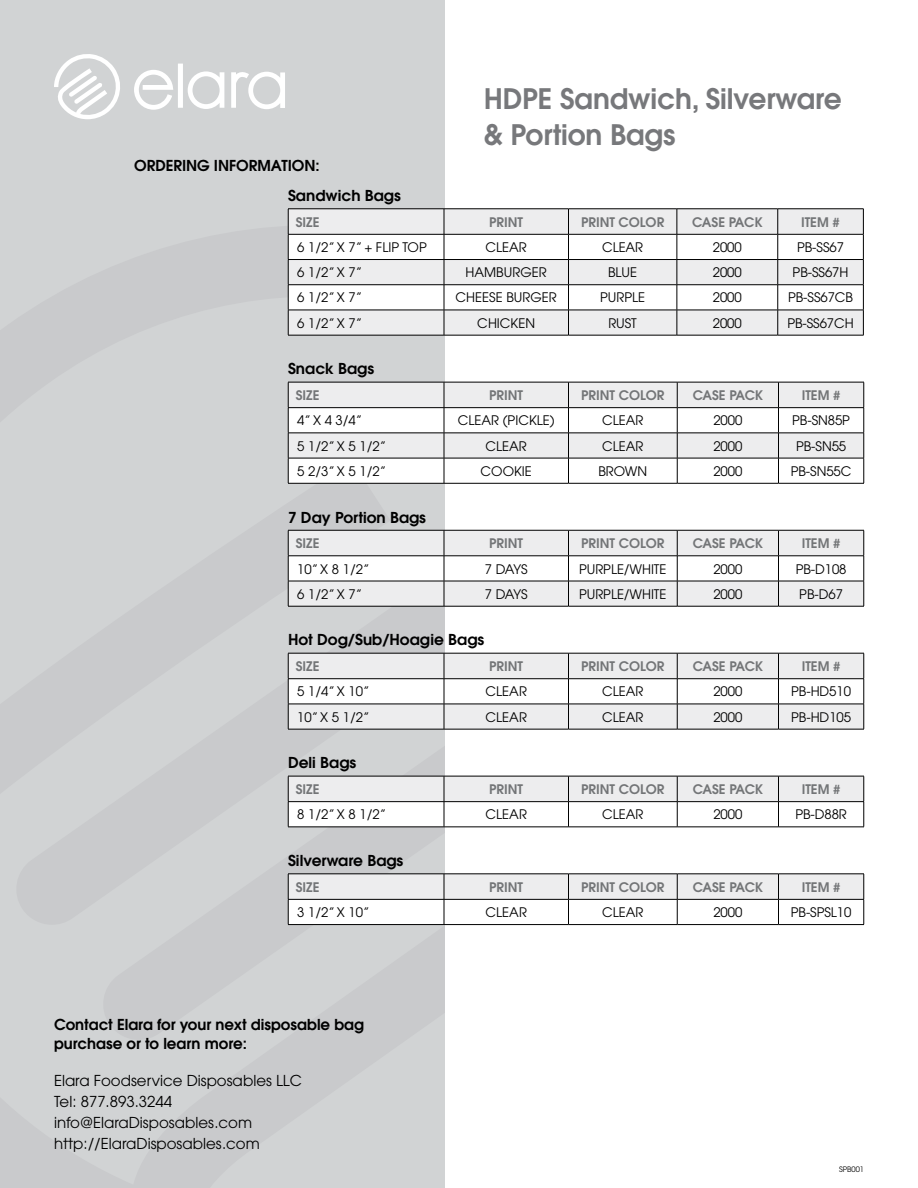
<style>
.page{position:relative;width:918px;height:1188px;background:#fff}
.page>*{position:absolute;margin:0;border:0;box-sizing:border-box;transform-origin:0 0}
.t1{font:600 28.2px/36px "Avant Garde";letter-spacing:-.005em;color:#77787b}
.t2{font:600 15px/18.8px "Avant Garde";color:#000}
.t3{font:15px/21px "Avant Garde";color:#000}
.t4{font:13.2px "Avant Garde";letter-spacing:-.005em;color:#000}
.t5{font:600 13.2px "Avant Garde";color:#737577}
.t6{font:7.5px "Avant Garde";color:#000}
</style>
<div class="page">
<div style="left:0;top:0;width:445px;height:1188px;background:#d1d3d4"></div>
<svg style="left:54px;top:54px;width:66px;height:65px"></svg>
<svg style="left:231px;top:72px;width:54px;height:37px"></svg>
<svg style="left:134px;top:64px;width:90px;height:46px"></svg>
<svg style="left:288px;top:209px;width:576px;height:126px"></svg>
<hr style="left:288px;top:335px;width:156px;height:1px;background:#000">
<hr style="left:444px;top:335px;width:124px;height:1px;background:#000">
<hr style="left:568px;top:335px;width:109px;height:1px;background:#000">
<hr style="left:677px;top:335px;width:101px;height:1px;background:#000">
<hr style="left:778px;top:335px;width:86px;height:1px;background:#000">
<svg style="left:288px;top:382px;width:577px;height:101px"></svg>
<hr style="left:288px;top:483px;width:156px;height:1px;background:#000">
<hr style="left:444px;top:483px;width:124px;height:1px;background:#000">
<hr style="left:568px;top:483px;width:109px;height:1px;background:#000">
<hr style="left:677px;top:483px;width:101px;height:1px;background:#000">
<hr style="left:778px;top:483px;width:86px;height:1px;background:#000">
<svg style="left:288px;top:530px;width:577px;height:76px"></svg>
<hr style="left:288px;top:606px;width:156px;height:1px;background:#000">
<hr style="left:444px;top:606px;width:124px;height:1px;background:#000">
<hr style="left:568px;top:606px;width:109px;height:1px;background:#000">
<hr style="left:677px;top:606px;width:101px;height:1px;background:#000">
<hr style="left:778px;top:606px;width:86px;height:1px;background:#000">
<svg style="left:288px;top:653px;width:577px;height:76px"></svg>
<hr style="left:288px;top:729px;width:156px;height:1px;background:#000">
<hr style="left:444px;top:729px;width:124px;height:1px;background:#000">
<hr style="left:568px;top:729px;width:109px;height:1px;background:#000">
<hr style="left:677px;top:729px;width:101px;height:1px;background:#000">
<hr style="left:778px;top:729px;width:86px;height:1px;background:#000">
<svg style="left:288px;top:776px;width:577px;height:51px"></svg>
<hr style="left:288px;top:827px;width:156px;height:1px;background:#000">
<hr style="left:444px;top:827px;width:124px;height:1px;background:#000">
<hr style="left:568px;top:827px;width:109px;height:1px;background:#000">
<hr style="left:677px;top:827px;width:101px;height:1px;background:#000">
<hr style="left:778px;top:827px;width:86px;height:1px;background:#000">
<svg style="left:288px;top:874px;width:577px;height:51px"></svg>
<hr style="left:288px;top:924px;width:156px;height:1px;background:#000">
<hr style="left:444px;top:924px;width:124px;height:1px;background:#000">
<hr style="left:568px;top:924px;width:109px;height:1px;background:#000">
<hr style="left:677px;top:924px;width:101px;height:1px;background:#000">
<hr style="left:778px;top:924px;width:86px;height:1px;background:#000">
<h1 class="t1" style="left:484px;top:80px;width:360px">HDPE SANDWICH, SILVERWARE &amp; PORTION BAGS</h1>
<p class="t2" style="left:288px;top:150px;width:114px;line-height:30px;text-indent:-154px">ORDERING INFORMATION:<br>SANDWICH BAGS</p>
<p class="t5" style="left:296px;top:213px;width:24px">SIZE</p>
<p class="t5" style="left:489px;top:213px;width:35px">PRINT</p>
<p class="t5" style="left:581px;top:213px;width:85px">PRINT COLOR</p>
<p class="t5" style="left:692px;top:213px;width:72px">CASE PACK</p>
<p class="t5" style="left:801px;top:213px;width:40px">ITEM #</p>
<p class="t4" style="left:297px;top:239px;width:127px">6 1/2”X 7”+ FLIPTOP</p>
<p class="t4" style="left:486px;top:239px;width:10px">CLEA</p>
<p class="t4" style="left:519px;top:239px;width:9px">R</p>
<p class="t4" style="left:602px;top:239px;width:38px">CLEAR</p>
<p class="t4" style="left:713px;top:239px;width:30px">2000</p>
<p class="t4" style="left:797px;top:239px;width:48px">PB-SS67</p>
<p class="t4" style="left:297px;top:265px;width:66px">6 1/2” X 7”</p>
<p class="t4" style="left:466px;top:265px;width:78px">HAMBURGER</p>
<p class="t4" style="left:608px;top:265px;width:31px">BLUE</p>
<p class="t4" style="left:713px;top:265px;width:30px">2000</p>
<p class="t4" style="left:793px;top:265px;width:57px">PB-SS67H</p>
<p class="t4" style="left:297px;top:290px;width:66px">6 1/2” X 7”</p>
<p class="t4" style="left:456px;top:290px;width:99px">CHEESE BURGER</p>
<p class="t4" style="left:600px;top:290px;width:46px">PURPLE</p>
<p class="t4" style="left:713px;top:290px;width:30px">2000</p>
<p class="t4" style="left:788px;top:290px;width:66px">PB-SS67CB</p>
<p class="t4" style="left:297px;top:315px;width:66px">6 1/2” X 7”</p>
<p class="t4" style="left:477px;top:315px;width:59px">CHICKEN</p>
<p class="t4" style="left:608px;top:315px;width:30px">RUST</p>
<p class="t4" style="left:713px;top:315px;width:30px">2000</p>
<p class="t4" style="left:787px;top:315px;width:68px">PB-SS67CH</p>
<p class="t2" style="left:288px;top:359px;width:88px">SNACK BAGS</p>
<p class="t5" style="left:296px;top:387px;width:24px">SIZE</p>
<p class="t5" style="left:489px;top:387px;width:35px">PRINT</p>
<p class="t5" style="left:581px;top:387px;width:85px">PRINT COLOR</p>
<p class="t5" style="left:693px;top:387px;width:72px">CASE PACK</p>
<p class="t5" style="left:802px;top:387px;width:40px">ITEM #</p>
<p class="t4" style="left:297px;top:413px;width:66px">4” X 4 3/4”</p>
<p class="t4" style="left:458px;top:413px;width:10px">CLEA</p>
<p class="t4" style="left:491px;top:413px;width:65px">R (PICKLE)</p>
<p class="t4" style="left:602px;top:413px;width:38px">CLEAR</p>
<p class="t4" style="left:713px;top:413px;width:30px">2000</p>
<p class="t4" style="left:792px;top:413px;width:59px">PB-SN85P</p>
<p class="t4" style="left:297px;top:438px;width:90px">5 1/2” X 5 1/2”</p>
<p class="t4" style="left:486px;top:438px;width:10px">CLEA</p>
<p class="t4" style="left:519px;top:438px;width:9px">R</p>
<p class="t4" style="left:602px;top:438px;width:10px">CLEA</p>
<p class="t4" style="left:635px;top:438px;width:9px">R</p>
<p class="t4" style="left:713px;top:438px;width:30px">2000</p>
<p class="t4" style="left:796px;top:438px;width:52px">PB-SN55</p>
<p class="t4" style="left:297px;top:463px;width:90px">5 2/3” X 5 1/2”</p>
<p class="t4" style="left:481px;top:463px;width:51px">COOKIE</p>
<p class="t4" style="left:599px;top:463px;width:48px">BROWN</p>
<p class="t4" style="left:713px;top:463px;width:30px">2000</p>
<p class="t4" style="left:791px;top:463px;width:62px">PB-SN55C</p>
<p class="t2" style="left:288px;top:507px;width:140px">7 DAY PORTION BAGS</p>
<p class="t5" style="left:296px;top:535px;width:24px">SIZE</p>
<p class="t5" style="left:489px;top:535px;width:35px">PRINT</p>
<p class="t5" style="left:581px;top:535px;width:85px">PRINT COLOR</p>
<p class="t5" style="left:693px;top:535px;width:72px">CASE PACK</p>
<p class="t5" style="left:802px;top:535px;width:40px">ITEM #</p>
<p class="t4" style="left:297px;top:561px;width:74px">10” X 8 1/2”</p>
<p class="t4" style="left:485px;top:561px;width:43px">7 DAYS</p>
<p class="t4" style="left:579px;top:561px;width:89px">PURPLE/WHITE</p>
<p class="t4" style="left:713px;top:561px;width:30px">2000</p>
<p class="t4" style="left:796px;top:561px;width:52px">PB-D108</p>
<p class="t4" style="left:297px;top:586px;width:66px">6 1/2” X 7”</p>
<p class="t4" style="left:485px;top:586px;width:44px">7 DAYS</p>
<p class="t4" style="left:579px;top:586px;width:89px">PURPLE/WHITE</p>
<p class="t4" style="left:713px;top:586px;width:30px">2000</p>
<p class="t4" style="left:799px;top:586px;width:45px">PB-D67</p>
<p class="t2" style="left:288px;top:630px;width:198px">HOT DOG/SUB/HOAGIE BAGS</p>
<p class="t5" style="left:296px;top:658px;width:24px">SIZE</p>
<p class="t5" style="left:489px;top:658px;width:35px">PRINT</p>
<p class="t5" style="left:581px;top:658px;width:85px">PRINT COLOR</p>
<p class="t5" style="left:693px;top:658px;width:72px">CASE PACK</p>
<p class="t5" style="left:802px;top:658px;width:40px">ITEM #</p>
<p class="t4" style="left:297px;top:684px;width:74px">5 1/4” X 10”</p>
<p class="t4" style="left:486px;top:684px;width:10px">CLEA</p>
<p class="t4" style="left:519px;top:684px;width:9px">R</p>
<p class="t4" style="left:602px;top:684px;width:38px">CLEAR</p>
<p class="t4" style="left:713px;top:684px;width:30px">2000</p>
<p class="t4" style="left:791px;top:684px;width:61px">PB-HD510</p>
<p class="t4" style="left:297px;top:709px;width:74px">10” X 5 1/2”</p>
<p class="t4" style="left:486px;top:709px;width:39px">CLEAR</p>
<p class="t4" style="left:602px;top:709px;width:38px">CLEAR</p>
<p class="t4" style="left:713px;top:709px;width:30px">2000</p>
<p class="t4" style="left:791px;top:709px;width:61px">PB-HD105</p>
<p class="t2" style="left:288px;top:753px;width:70px">DELI BAGS</p>
<p class="t5" style="left:296px;top:781px;width:24px">SIZE</p>
<p class="t5" style="left:489px;top:781px;width:35px">PRINT</p>
<p class="t5" style="left:581px;top:781px;width:85px">PRINT COLOR</p>
<p class="t5" style="left:693px;top:781px;width:72px">CASE PACK</p>
<p class="t5" style="left:802px;top:781px;width:40px">ITEM #</p>
<p class="t4" style="left:297px;top:807px;width:90px">8 1/2” X 8 1/2”</p>
<p class="t4" style="left:486px;top:807px;width:10px">CLEA</p>
<p class="t4" style="left:519px;top:807px;width:9px">R</p>
<p class="t4" style="left:602px;top:807px;width:38px">CLEAR</p>
<p class="t4" style="left:713px;top:807px;width:30px">2000</p>
<p class="t4" style="left:795px;top:807px;width:49px">PB-D88R</p>
<p class="t2" style="left:288px;top:851px;width:117px">SILVERWARE BAGS</p>
<p class="t5" style="left:296px;top:878px;width:24px">SIZE</p>
<p class="t5" style="left:489px;top:878px;width:35px">PRINT</p>
<p class="t5" style="left:581px;top:878px;width:85px">PRINT COLOR</p>
<p class="t5" style="left:693px;top:878px;width:72px">CASE PACK</p>
<p class="t5" style="left:802px;top:878px;width:40px">ITEM #</p>
<p class="t4" style="left:297px;top:904px;width:74px">3 1/2” X 10”</p>
<p class="t4" style="left:486px;top:904px;width:10px">CLEA</p>
<p class="t4" style="left:519px;top:904px;width:9px">R</p>
<p class="t4" style="left:602px;top:904px;width:38px">CLEAR</p>
<p class="t4" style="left:713px;top:904px;width:30px">2000</p>
<p class="t4" style="left:791px;top:904px;width:62px">PB-SPSL10</p>
<p class="t2" style="left:54px;top:1015px;width:312px">CONTACT ELARA FOR YOUR NEXT DISPOSABLE BAG<br>PURCHASE OR TO LEARN MORE:</p>
<p class="t3" style="left:54px;top:1070px;width:250px">ELARA FOODSERVICE DISPOSABLES LLC<br>TEL: 877.893.3244<br>INFO@ELARADISPOSABLES.COM<br>HTTP://ELARADISPOSABLES.COM</p>
<p class="t6" style="left:839px;top:1165px;width:26px">SPB001</p>
</div>
